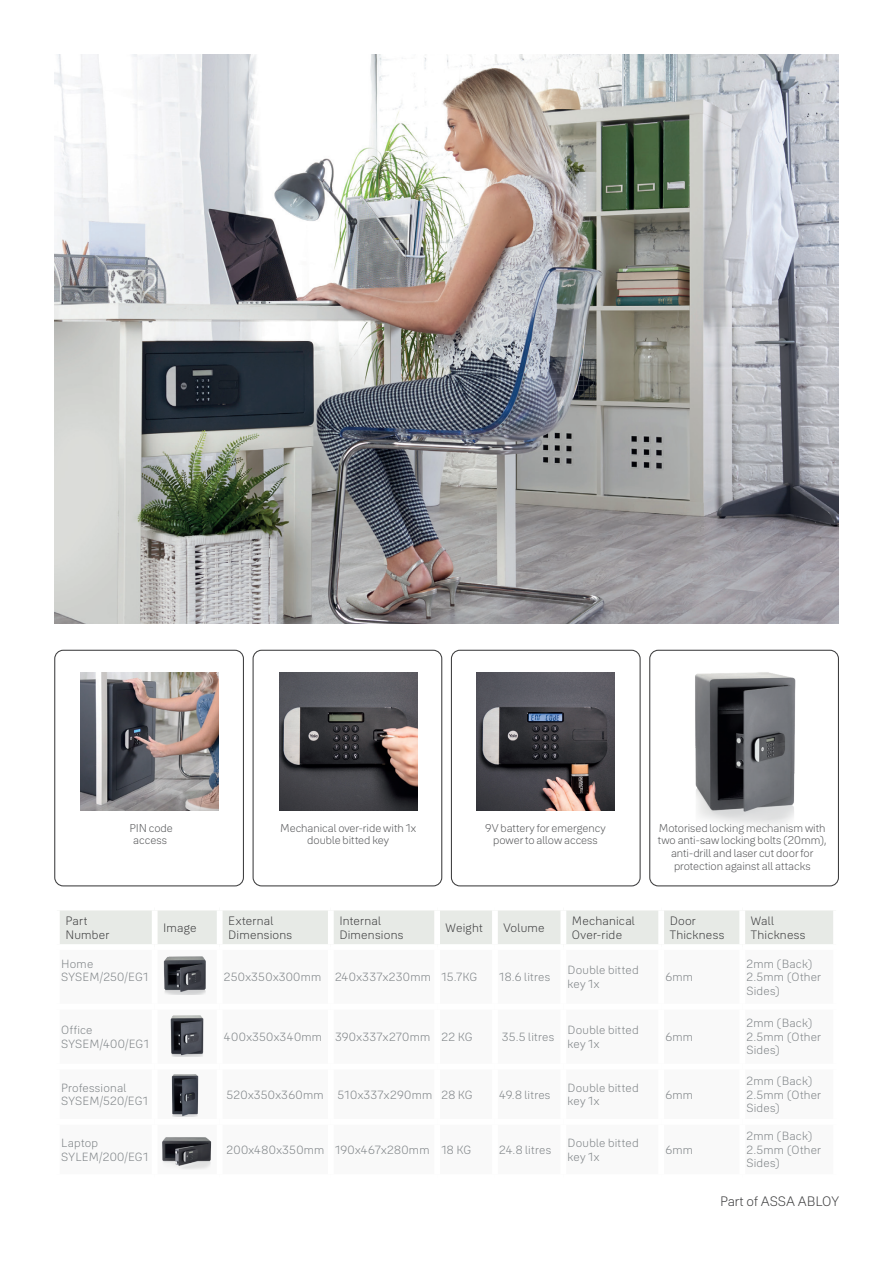
<style>
.page{position:relative;width:893px;height:1263px;background:#fff}
.page>*{position:absolute;margin:0;border:0;box-sizing:border-box;transform-origin:0 0}
.t1{font:300 13.5px "Yale Solis";color:#3e3e3f}
.t2{font:300 12px/13.5px "Yale Solis App";letter-spacing:.015em;color:#3e3e3f}
.t3{font:300 11.7px/13.5px "Yale Solis";letter-spacing:.02em;color:#7e8386}
.t4{font:300 11.1px/12.6px "Yale Solis";letter-spacing:-.005em;color:#57585a;text-align:center}
</style>
<div class="page">
<img style="left:54px;top:54px;width:784px;height:570px">
<div style="left:60px;top:910px;width:773px;height:34px;background:#e7eae6"></div>
<div style="left:152px;top:910px;width:6px;height:34px;background:#fff"></div>
<div style="left:217px;top:910px;width:6px;height:34px;background:#fff"></div>
<div style="left:328px;top:910px;width:6px;height:34px;background:#fff"></div>
<div style="left:434px;top:910px;width:6px;height:34px;background:#fff"></div>
<div style="left:492px;top:910px;width:6px;height:34px;background:#fff"></div>
<div style="left:560px;top:910px;width:6px;height:34px;background:#fff"></div>
<div style="left:658px;top:910px;width:6px;height:34px;background:#fff"></div>
<div style="left:739px;top:910px;width:6px;height:34px;background:#fff"></div>
<img style="left:80px;top:672px;width:138px;height:138px">
<img style="left:695px;top:672px;width:101px;height:153px">
<img style="left:279px;top:672px;width:138px;height:138px">
<img style="left:476px;top:672px;width:139px;height:138px">
<img style="left:163px;top:956px;width:43px;height:38px">
<img style="left:162px;top:1137px;width:50px;height:32px">
<img style="left:171px;top:1074px;width:28px;height:42px">
<img style="left:170px;top:1015px;width:34px;height:42px">
<div style="left:54px;top:650px;width:190px;height:236px;border:1px solid #3e3e3f;border-radius:9px"></div>
<div style="left:451px;top:650px;width:190px;height:236px;border:1px solid #3e3e3f;border-radius:9px"></div>
<div style="left:253px;top:650px;width:189px;height:236px;border:1px solid #3e3e3f;border-radius:9px"></div>
<div style="left:649px;top:650px;width:190px;height:236px;border:1px solid #3e3e3f;border-radius:9px"></div>
<p class="t4" style="left:485px;top:822px;width:122px">9V battery for emergency power to allow access</p>
<p class="t4" style="left:280px;top:822px;width:137px">Mechanical over-ride with 1x double bitted key</p>
<p class="t4" style="left:129px;top:822px;width:45px">PIN code access</p>
<p class="t4" style="left:658px;top:822px;width:171px">Motorised locking mechanism with two anti-saw locking bolts (20mm), anti-drill and laser cut door for protection against all attacks</p>
<p class="t2" style="left:65px;top:914px;width:46px">Part<br>Number</p>
<p class="t2" style="left:163px;top:921px;width:35px">Image</p>
<p class="t2" style="left:228px;top:914px;width:66px">External<br>Dimensions</p>
<p class="t2" style="left:339px;top:914px;width:66px">Internal<br>Dimensions</p>
<p class="t2" style="left:446px;top:921px;width:39px">Weight</p>
<p class="t2" style="left:503px;top:921px;width:43px">Volume</p>
<p class="t2" style="left:572px;top:914px;width:65px">Mechanical<br>Over-ride</p>
<p class="t2" style="left:670px;top:914px;width:56px">Door<br>Thickness</p>
<p class="t2" style="left:751px;top:914px;width:56px">Wall<br>Thickness</p>
<p class="t3" style="left:61px;top:957px;width:89px">Home<br>SYSEM/250/EG1</p>
<p class="t3" style="left:746px;top:957px;width:76px">2mm (Back)<br>2.5mm (Other<br>Sides)</p>
<p class="t3" style="left:224px;top:970px;width:255px">250x350x300mm 240x337x230mm 15.7KG</p>
<p class="t3" style="left:499px;top:970px;width:52px">18.6 litres</p>
<p class="t3" style="left:568px;top:963px;width:73px">Double bitted key 1x</p>
<p class="t3" style="left:665px;top:970px;width:29px">6mm</p>
<p class="t3" style="left:61px;top:1023px;width:90px">Office<br>SYSEM/400/EG1</p>
<p class="t3" style="left:224px;top:1030px;width:250px">400x350x340mm 390x337x270mm 22 KG</p>
<p class="t3" style="left:502px;top:1030px;width:54px">35.5 litres</p>
<p class="t3" style="left:568px;top:1023px;width:73px">Double bitted key 1x</p>
<p class="t3" style="left:665px;top:1030px;width:29px">6mm</p>
<p class="t3" style="left:61px;top:1081px;width:89px">Professional<br>SYSEM/520/EG1</p>
<p class="t3" style="left:227px;top:1087px;width:247px">520x350x360mm 510x337x290mm 28 KG</p>
<p class="t3" style="left:499px;top:1087px;width:53px">49.8 litres</p>
<p class="t3" style="left:568px;top:1081px;width:73px">Double bitted key 1x</p>
<p class="t3" style="left:665px;top:1087px;width:29px">6mm</p>
<p class="t3" style="left:61px;top:1136px;width:89px">Laptop<br>SYLEM/200/EG1</p>
<p class="t3" style="left:227px;top:1143px;width:246px">200x480x350mm 190x467x280mm 18 KG</p>
<p class="t3" style="left:499px;top:1143px;width:53px">24.8 litres</p>
<p class="t3" style="left:568px;top:1136px;width:73px">Double bitted key 1x</p>
<p class="t3" style="left:665px;top:1143px;width:29px">6mm</p>
<p class="t3" style="left:746px;top:1016px;width:76px">2mm (Back)<br>2.5mm (Other<br>Sides)</p>
<p class="t3" style="left:746px;top:1074px;width:76px">2mm (Back)<br>2.5mm (Other<br>Sides)</p>
<p class="t3" style="left:746px;top:1129px;width:76px">2mm (Back)<br>2.5mm (Other<br>Sides)</p>
<p class="t1" style="left:720px;top:1193px;width:120px">Part of ASSA ABLOY</p>
</div>
